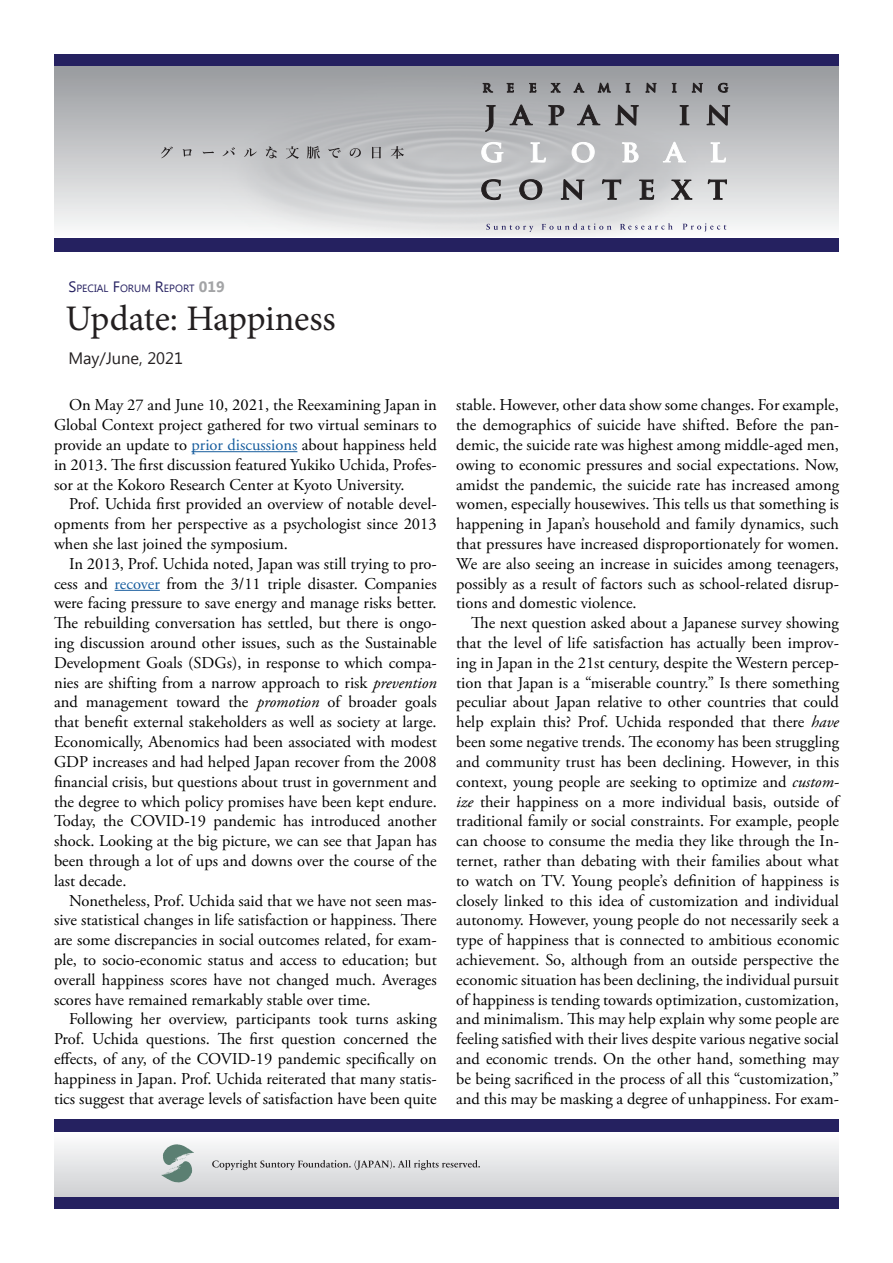
<style>
.page{position:relative;width:893px;height:1263px;background:#fff}
.page>*{position:absolute;margin:0;border:0;box-sizing:border-box;transform-origin:0 0}
.t1{font:36px "Minion Pro";letter-spacing:-.005em;color:#231f20}
.Body_Text{font:16.5px/19.8px "Adobe Garamond Pro";color:#000;text-align:justify}
.t2{font:16.5px "Microsoft Tai Le";color:#231f20}
.t3{font:10.5px "Microsoft Tai Le";color:#262161}
.s1{font-size:15px}
.s2{font-weight:700;font-size:15px;color:#a3a4a6}
.s3{color:#175d9e}
.s4{font-style:italic}
</style>
<div class="page">
<div style="left:54px;top:1119px;width:785px;height:90px;background:#252160"></div>
<svg style="left:54px;top:1132px;width:785px;height:65px;background:#e6e6e8"></svg>
<svg style="left:92px;top:1144px;width:102px;height:53px;background:#cfd4d4"></svg>
<svg style="left:212px;top:1160px;width:268px;height:10px;background:#bdbdbf"></svg>
<hr style="left:191px;top:451px;width:106px;height:1px;background:#175d9e">
<hr style="left:115px;top:590px;width:45px;height:1px;background:#175d9e">
<div style="left:54px;top:238px;width:785px;height:14px;background:#252160"></div>
<img style="left:54px;top:66px;width:785px;height:171px">
<svg style="left:485px;top:105px;width:11px;height:27px"></svg>
<svg style="left:510px;top:105px;width:23px;height:20px"></svg>
<svg style="left:548px;top:105px;width:16px;height:20px"></svg>
<svg style="left:481px;top:142px;width:22px;height:21px"></svg>
<svg style="left:530px;top:142px;width:16px;height:20px"></svg>
<svg style="left:622px;top:142px;width:16px;height:20px"></svg>
<svg style="left:663px;top:142px;width:23px;height:20px"></svg>
<svg style="left:711px;top:142px;width:15px;height:20px"></svg>
<svg style="left:481px;top:179px;width:20px;height:21px"></svg>
<svg style="left:519px;top:179px;width:23px;height:21px"></svg>
<svg style="left:561px;top:142px;width:34px;height:58px;background:#b6b7b9"></svg>
<svg style="left:602px;top:179px;width:19px;height:21px"></svg>
<svg style="left:639px;top:179px;width:15px;height:21px"></svg>
<svg style="left:671px;top:180px;width:21px;height:20px"></svg>
<svg style="left:708px;top:179px;width:19px;height:21px"></svg>
<svg style="left:161px;top:147px;width:12px;height:11px"></svg>
<svg style="left:183px;top:149px;width:9px;height:7px"></svg>
<svg style="left:203px;top:151px;width:11px;height:3px"></svg>
<svg style="left:222px;top:147px;width:13px;height:9px"></svg>
<svg style="left:244px;top:148px;width:13px;height:9px"></svg>
<svg style="left:266px;top:147px;width:11px;height:11px"></svg>
<svg style="left:286px;top:146px;width:13px;height:13px"></svg>
<svg style="left:307px;top:146px;width:13px;height:13px"></svg>
<svg style="left:328px;top:148px;width:13px;height:10px"></svg>
<svg style="left:350px;top:148px;width:11px;height:9px"></svg>
<svg style="left:372px;top:147px;width:9px;height:11px"></svg>
<svg style="left:391px;top:146px;width:13px;height:13px"></svg>
<svg style="left:483px;top:83px;width:10px;height:9px"></svg>
<svg style="left:507px;top:83px;width:6px;height:9px"></svg>
<svg style="left:529px;top:83px;width:7px;height:9px"></svg>
<svg style="left:551px;top:83px;width:9px;height:9px"></svg>
<svg style="left:574px;top:71px;width:65px;height:54px;background:#949598"></svg>
<svg style="left:646px;top:77px;width:10px;height:15px"></svg>
<svg style="left:672px;top:71px;width:58px;height:54px;background:#949598"></svg>
<div style="left:54px;top:54px;width:785px;height:12px;background:#252160"></div>
<svg style="left:484px;top:218px;width:242px;height:14px"></svg>
<p class="t3" style="left:68px;top:282px;width:158px"><span class="s1">S</span>PECIAL <span class="s1">F</span>ORUM <span class="s1">R</span>EPORT <span class="s2">019</span></p>
<p class="t1" style="left:65px;top:294px;width:272px">Update: Happiness</p>
<p class="t2" style="left:68px;top:349px;width:116px">May/June, 2021</p>
<p class="Body_Text" style="left:54px;top:396px;width:384px;text-indent:15px">On May 27 and June 10, 2021, the Reexamining Japan in Global Context project gathered for two virtual seminars to provide an update to <span class="s3">prior discussions</span> about happiness held in 2013. The first discussion featured Yukiko Uchida, Profes&shy;sor at the Kokoro Research Center at Kyoto University.</p>
<p class="Body_Text" style="left:54px;top:495px;width:384px;text-indent:15px">Prof. Uchida first provided an overview of notable devel&shy;opments from her perspective as a psychologist since 2013 when she last joined the symposium.</p>
<p class="Body_Text" style="left:54px;top:554px;width:384px;text-indent:15px">In 2013, Prof. Uchida noted, Japan was still trying to pro&shy;cess and <span class="s3">recover</span> from the 3/11 triple disaster. Companies were facing pressure to save energy and manage risks better.<br>The rebuilding conversation has settled, but there is ongo&shy;ing discussion around other issues, such as the Sustainable Development Goals (SDGs), in response to which compa&shy;nies are shifting from a narrow approach to risk <span class="s4">prevention </span>and management toward the <span class="s4">promotion</span> of broader goals that benefit external stakeholders as well as society at large.<br>Economically, Abenomics had been associated with modest GDP increases and had helped Japan recover from the 2008 financial crisis, but questions about trust in government and the degree to which policy promises have been kept endure.<br>Today, the COVID-19 pandemic has introduced another shock. Looking at the big picture, we can see that Japan has been through a lot of ups and downs over the course of the last decade.</p>
<p class="Body_Text" style="left:54px;top:891px;width:384px;text-indent:15px">Nonetheless, Prof. Uchida said that we have not seen mas&shy;sive statistical changes in life satisfaction or happiness. There are some discrepancies in social outcomes related, for exam&shy;ple, to socio-economic status and access to education; but overall happiness scores have not changed much. Averages scores have remained remarkably stable over time.</p>
<p class="Body_Text" style="left:54px;top:1010px;width:384px;text-indent:15px">Following her overview, participants took turns asking Prof. Uchida questions. The first question concerned the effects, of any, of the COVID-19 pandemic specifically on happiness in Japan. Prof. Uchida reiterated that many statis&shy;tics suggest that average levels of satisfaction have been quite</p>
<p class="Body_Text" style="left:456px;top:396px;width:384px">stable. However, other data show some changes. For example, the demographics of suicide have shifted. Before the pan&shy;demic, the suicide rate was highest among middle-aged men, owing to economic pressures and social expectations. Now, amidst the pandemic, the suicide rate has increased among women, especially housewives. This tells us that something is happening in Japan’s household and family dynamics, such that pressures have increased disproportionately for women.<br>We are also seeing an increase in suicides among teenagers, possibly as a result of factors such as school-related disrup&shy;tions and domestic violence.</p>
<p class="Body_Text" style="left:456px;top:614px;width:384px;text-indent:15px">The next question asked about a Japanese survey showing that the level of life satisfaction has actually been improv&shy;ing in Japan in the 21st century, despite the Western percep&shy;tion that Japan is a “miserable country.” Is there something peculiar about Japan relative to other countries that could help explain this? Prof. Uchida responded that there <span class="s4">have </span>been some negative trends. The economy has been struggling and community trust has been declining. However, in this context, young people are seeking to optimize and <span class="s4">custom&shy;ize</span> their happiness on a more individual basis, outside of traditional family or social constraints. For example, people can choose to consume the media they like through the In&shy;ternet, rather than debating with their families about what to watch on TV. Young people’s definition of happiness is closely linked to this idea of customization and individual autonomy. However, young people do not necessarily seek a type of happiness that is connected to ambitious economic achievement. So, although from an outside perspective the economic situation has been declining, the individual pursuit of happiness is tending towards optimization, customization, and minimalism. This may help explain why some people are feeling satisfied with their lives despite various negative social and economic trends. On the other hand, something may be being sacrificed in the process of all this “customization,” and this may be masking a degree of unhappiness. For exam-</p>
</div>
